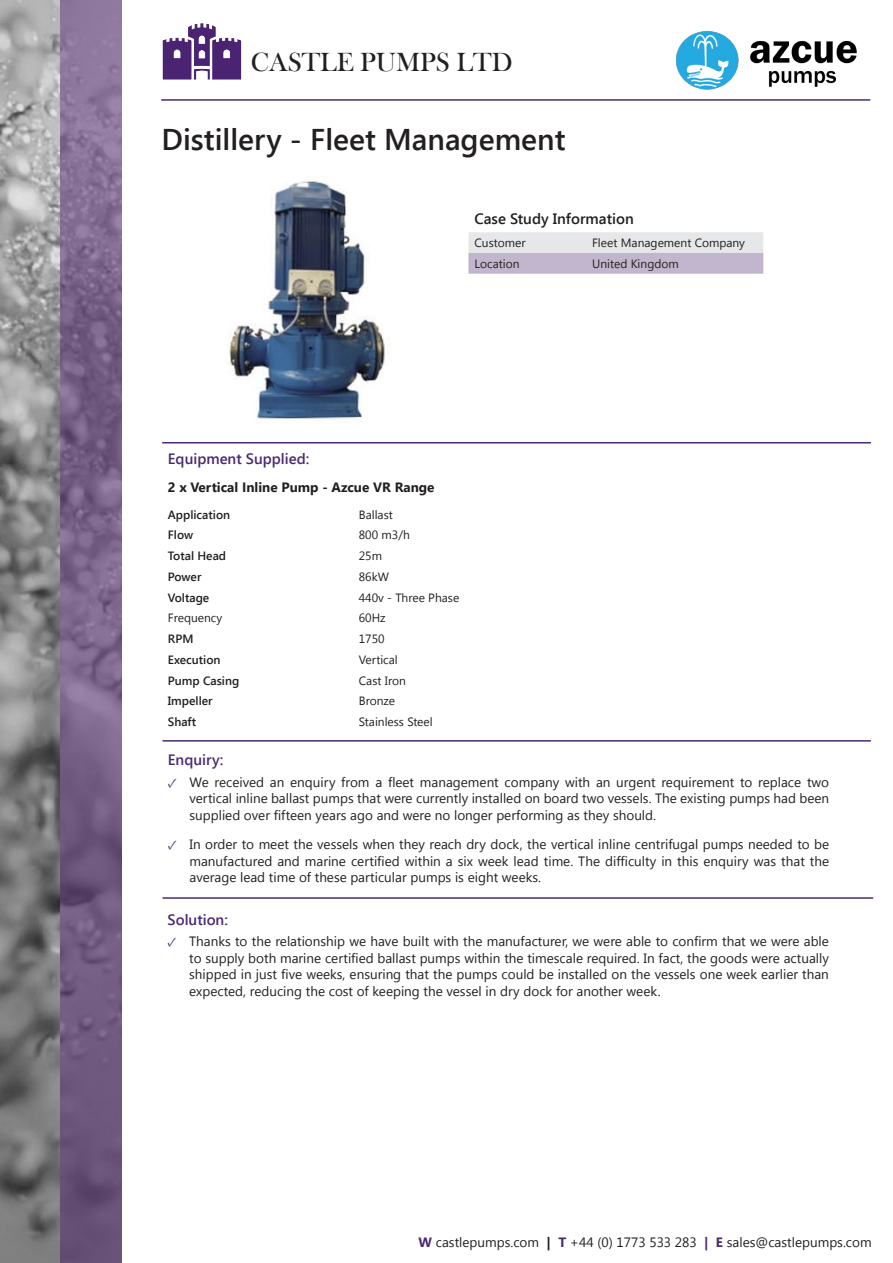
<style>
.page{position:relative;width:893px;height:1263px;background:#fff}
.page>*{position:absolute;margin:0;border:0;box-sizing:border-box;transform-origin:0 0}
.t1{font:600 30px "Segoe UI";color:#231f20}
.t2{font:27px "Bask Old Face";color:#231f20}
.t3{font:600 15px "Segoe UI";color:#492a72}
.t4{font:600 15px "Segoe UI";color:#231f20}
.t5{font:13.5px/16.5px "Segoe UI";color:#231f20;text-align:justify}
.t6{font:700 13.5px "Segoe UI";color:#231f20}
.t7{font:700 13.5px "Minion Pro";color:#492a72}
.t8{font:12px "Segoe UI";color:#231f20}
.t9{font:600 12px "Segoe UI";color:#231f20}
.s1{font-weight:700;color:#492a72}
.s2{font-weight:700}
</style>
<div class="page">
<img style="left:0;top:0;width:121px;height:1263px">
<img style="left:162px;top:23px;width:80px;height:57px">
<svg style="left:468px;top:232px;width:295px;height:42px;background:#d4cfdb"></svg>
<hr style="left:161px;top:99px;width:709px;height:2px;background:#492a72">
<hr style="left:163px;top:740px;width:708px;height:2px;background:#492a72">
<hr style="left:162px;top:442px;width:709px;height:1px;background:#492a72">
<hr style="left:163px;top:897px;width:710px;height:2px;background:#492a72">
<img style="left:228px;top:181px;width:157px;height:239px">
<img style="left:675px;top:30px;width:182px;height:60px">
<p class="t2" style="left:251px;top:47px;width:263px">CASTLE PUMPS LTD</p>
<p class="t1" style="left:162px;top:118px;width:405px">Distillery - Fleet Management</p>
<p class="t4" style="left:474px;top:208px;width:161px">Case Study Information</p>
<p class="t8" style="left:474px;top:234px;width:53px">Customer</p>
<p class="t8" style="left:592px;top:234px;width:154px">Fleet Management Company</p>
<p class="t8" style="left:474px;top:255px;width:47px">Location</p>
<p class="t8" style="left:592px;top:255px;width:88px">United Kingdom</p>
<p class="t3" style="left:168px;top:448px;width:143px">Equipment Supplied:</p>
<p class="t6" style="left:168px;top:477px;width:268px">2 x Vertical Inline Pump - Azcue VR Range</p>
<p class="t9" style="left:168px;top:506px;width:64px">Application</p>
<p class="t8" style="left:359px;top:506px;width:36px">Ballast</p>
<p class="t9" style="left:168px;top:527px;width:27px">Flow</p>
<p class="t8" style="left:359px;top:527px;width:52px">800 m3/h</p>
<p class="t9" style="left:168px;top:547px;width:60px">Total Head</p>
<p class="t8" style="left:359px;top:548px;width:25px">25m</p>
<p class="t9" style="left:168px;top:568px;width:35px">Power</p>
<p class="t8" style="left:359px;top:568px;width:32px">86kW</p>
<p class="t9" style="left:168px;top:589px;width:43px">Voltage</p>
<p class="t8" style="left:359px;top:589px;width:102px">440v - Three Phase</p>
<p class="t8" style="left:168px;top:610px;width:56px">Frequency</p>
<p class="t8" style="left:359px;top:610px;width:28px">60Hz</p>
<p class="t9" style="left:168px;top:630px;width:27px">RPM</p>
<p class="t8" style="left:359px;top:630px;width:27px">1750</p>
<p class="t9" style="left:168px;top:651px;width:54px">Execution</p>
<p class="t8" style="left:359px;top:651px;width:41px">Vertical</p>
<p class="t9" style="left:168px;top:672px;width:73px">Pump Casing</p>
<p class="t8" style="left:359px;top:672px;width:49px">Cast Iron</p>
<p class="t9" style="left:168px;top:693px;width:46px">Impeller</p>
<p class="t8" style="left:359px;top:693px;width:38px">Bronze</p>
<p class="t9" style="left:168px;top:713px;width:30px">Shaft</p>
<p class="t8" style="left:359px;top:713px;width:75px">Stainless Steel</p>
<p class="t3" style="left:168px;top:749px;width:57px">Enquiry:</p>
<p class="t7" style="left:168px;top:773px;width:11px">✓</p>
<p class="t5" style="left:189px;top:773px;width:641px">We received an enquiry from a fleet management company with an urgent requirement to replace two vertical inline ballast pumps that were currently installed on board two vessels. The existing pumps had been supplied over fifteen years ago and were no longer performing as they should.</p>
<p class="t7" style="left:168px;top:835px;width:11px">✓</p>
<p class="t5" style="left:189px;top:836px;width:641px">In order to meet the vessels when they reach dry dock, the vertical inline centrifugal pumps needed to be manufactured and marine certified within a six week lead time. The difficulty in this enquiry was that the average lead time of these particular pumps is eight weeks.</p>
<p class="t3" style="left:168px;top:909px;width:62px">Solution:</p>
<p class="t7" style="left:168px;top:932px;width:11px">✓</p>
<p class="t5" style="left:189px;top:933px;width:641px">Thanks to the relationship we have built with the manufacturer, we were able to confirm that we were able to supply both marine certified ballast pumps within the timescale required. In fact, the goods were actually shipped in just five weeks, ensuring that the pumps could be installed on the vessels one week earlier than expected, reducing the cost of keeping the vessel in dry dock for another week.</p>
<p class="t5" style="left:419px;top:1233px;width:455px"><span class="s1">W</span> castlepumps.com <span class="s2">|</span> <span class="s1">T</span> +44 (0) 1773 533 283 <span class="s1">| E</span> sales@castlepumps.com</p>
</div>
